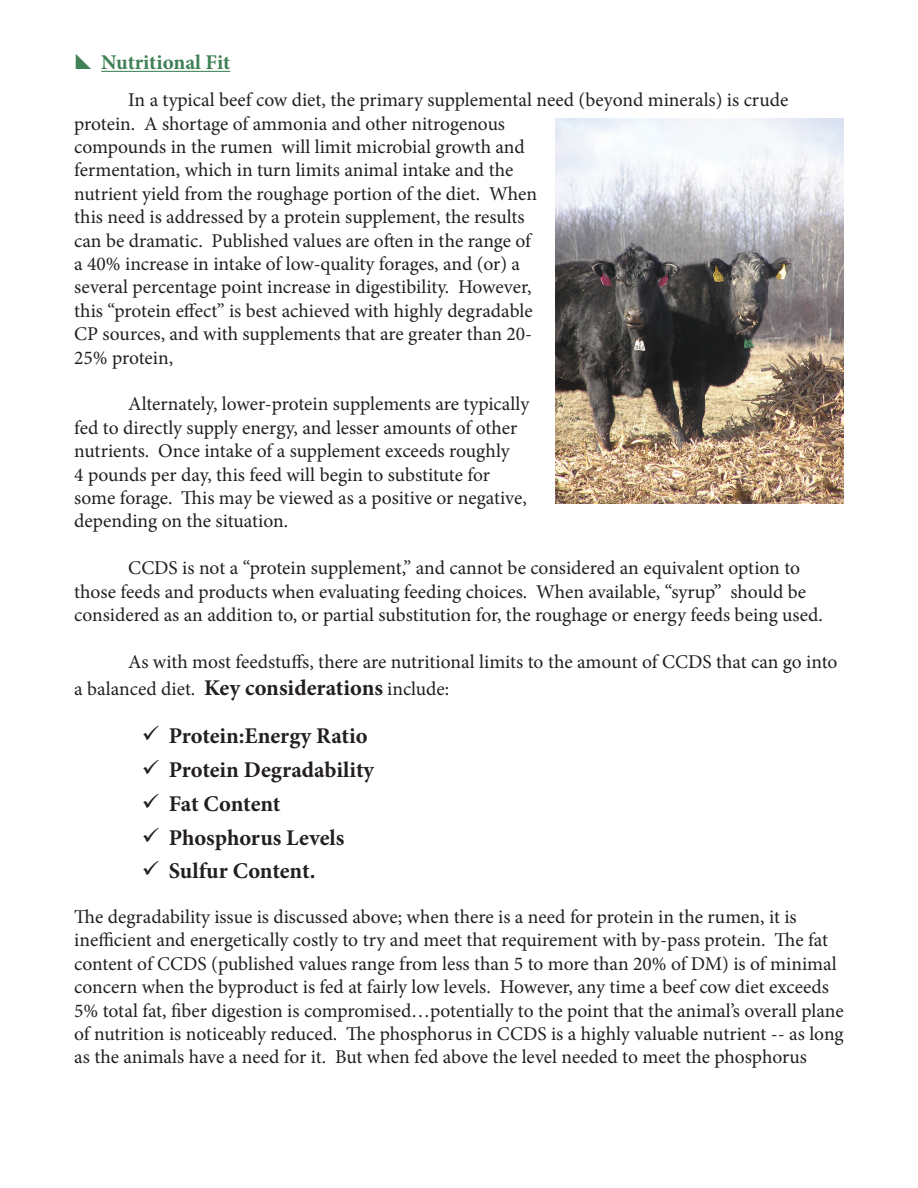
<style>
.page{position:relative;width:918px;height:1188px;background:#fff}
.page>*{position:absolute;margin:0;border:0;box-sizing:border-box;transform-origin:0 0}
.t1{font:700 22.5px/33.8px "Minion Pro";letter-spacing:-.005em;color:#231f20}
.t2{font:700 21px "Minion Pro";letter-spacing:-.005em;color:#3f8055}
.t3{font:19.5px/23.4px "Minion Pro";color:#231f20}
.s1{font-weight:700;font-size:22.5px}
</style>
<div class="page">
<hr style="left:101px;top:71px;width:129px;height:1px;background:#3f8055">
<img style="left:555px;top:118px;width:289px;height:386px">
<p class="t2" style="left:101px;top:48px;width:131px">Nutritional Fit</p>
<p class="t3" style="left:74px;top:88px;width:716px;text-indent:54px">In a typical beef cow diet, the primary supplemental need (beyond minerals) is crude protein. A shortage of ammonia and other nitrogenous<br>compounds in the rumen will limit microbial growth and<br>fermentation, which in turn limits animal intake and the<br>nutrient yield from the roughage portion of the diet. When<br>this need is addressed by a protein supplement, the results<br>can be dramatic. Published values are often in the range of<br>a 40% increase in intake of low-quality forages, and (or) a<br>several percentage point increase in digestibility. However,<br>this “protein effect” is best achieved with highly degradable<br>CP sources, and with supplements that are greater than 20-<br>25% protein,</p>
<p class="t3" style="left:74px;top:393px;width:457px;text-indent:54px">Alternately, lower-protein supplements are typically fed to directly supply energy, and lesser amounts of other nutrients. Once intake of a supplement exceeds roughly<br>4 pounds per day, this feed will begin to substitute for some forage. This may be viewed as a positive or negative, depending on the situation.</p>
<p class="t3" style="left:74px;top:556px;width:750px;text-indent:54px">CCDS is not a “protein supplement,” and cannot be considered an equivalent option to those feeds and products when evaluating feeding choices. When available, “syrup” should be considered as an addition to, or partial substitution for, the roughage or energy feeds being used.</p>
<p class="t3" style="left:74px;top:648px;width:765px;line-height:27px;text-indent:54px">As with most feedstuffs, there are nutritional limits to the amount of CCDS that can go into a balanced diet. <span class="s1">Key considerations</span> include:</p>
<p class="t1" style="left:169px;top:719px;width:207px">Protein:Energy Ratio<br>Protein Degradability<br>Fat Content<br>Phosphorus Levels<br>Sulfur Content.</p>
<p class="t3" style="left:74px;top:905px;width:771px">The degradability issue is discussed above; when there is a need for protein in the rumen, it is inefficient and energetically costly to try and meet that requirement with by-pass protein. The fat content of CCDS (published values range from less than 5 to more than 20% of DM) is of minimal concern when the byproduct is fed at fairly low levels. However, any time a beef cow diet exceeds 5% total fat, fiber digestion is compromised…potentially to the point that the animal’s overall plane of nutrition is noticeably reduced. The phosphorus in CCDS is a highly valuable nutrient -- as long as the animals have a need for it. But when fed above the level needed to meet the phosphorus</p>
</div>
